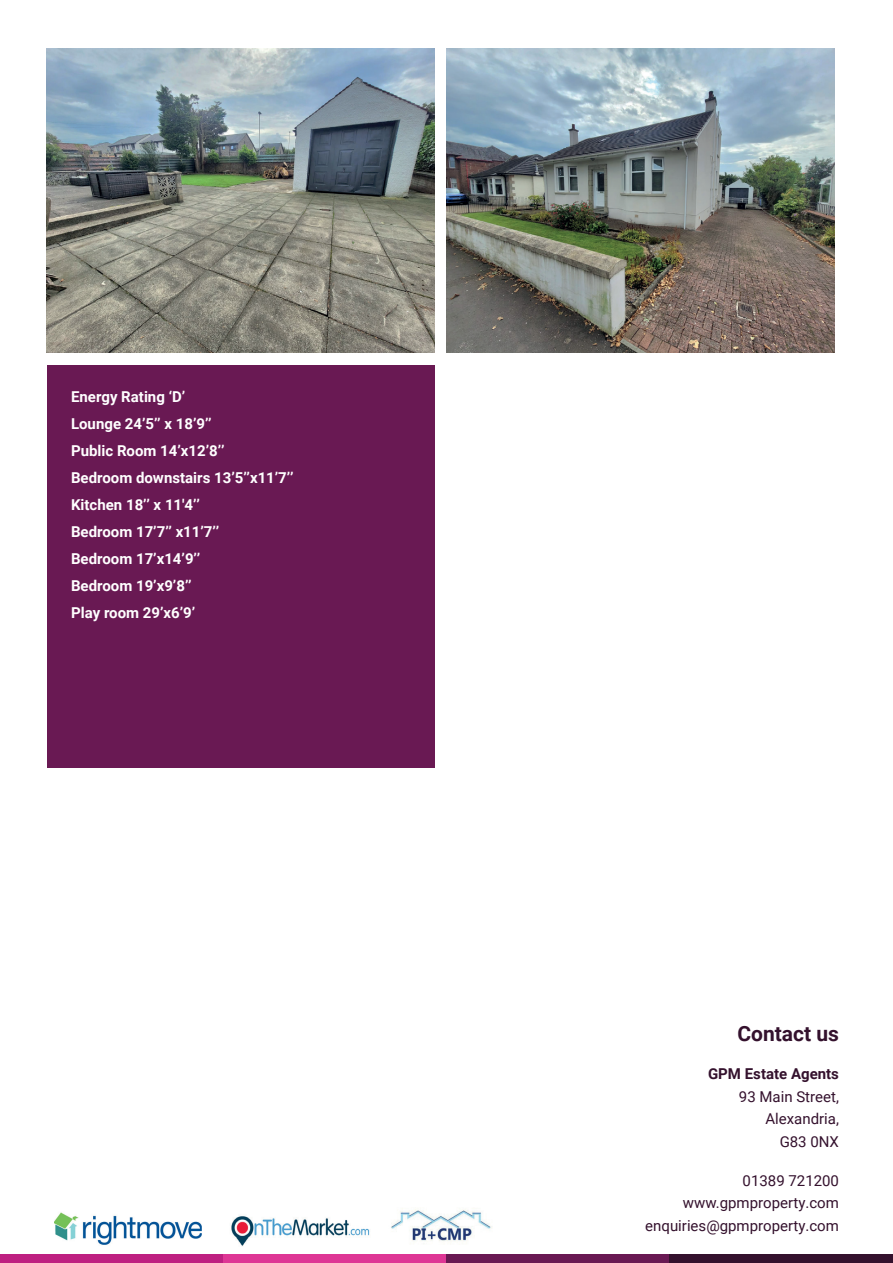
<style>
.page{position:relative;width:893px;height:1263px;background:#fff}
.page>*{position:absolute;margin:0;border:0;box-sizing:border-box;transform-origin:0 0}
.t1{font:700 21px "Roboto";color:#34112d}
.t2{font:700 15px/27px "Roboto";color:#fff}
.t3{font:15px/22.5px "Roboto";color:#34112d;text-align:right}
.t4{font:700 15px "Roboto";color:#34112d}
</style>
<div class="page">
<div style="left:0;top:1254px;width:223px;height:9px;background:#be2081"></div>
<div style="left:223px;top:1254px;width:224px;height:9px;background:#de3695"></div>
<div style="left:447px;top:1254px;width:223px;height:9px;background:#691953"></div>
<div style="left:670px;top:1254px;width:223px;height:9px;background:#34112d"></div>
<img style="left:54px;top:1212px;width:148px;height:33px">
<img style="left:231px;top:1216px;width:139px;height:30px">
<img style="left:391px;top:1209px;width:101px;height:32px">
<div style="left:47px;top:366px;width:388px;height:402px;background:#691953"></div>
<img style="left:47px;top:49px;width:388px;height:304px">
<img style="left:446px;top:49px;width:388px;height:304px">
<p class="t2" style="left:71px;top:383px;width:224px">Energy Rating ‘D’<br>Lounge 24’5’’ x 18’9’’<br>Public Room 14’x12’8’’<br>Bedroom downstairs 13’5’’x11’7’’<br>Kitchen 18’’ x 11′4’’<br>Bedroom 17’7’’ x11’7’’<br>Bedroom 17’x14’9’’<br>Bedroom 19’x9’8’’<br>Play room 29’x6’9’</p>
<h1 class="t1" style="left:737px;top:1019px;width:103px">Contact us</h1>
<p class="t4" style="left:708px;top:1063px;width:132px">GPM Estate Agents</p>
<p class="t3" style="left:739px;top:1084px;width:102px">93 Main Street,<br>Alexandria,<br>G83 0NX</p>
<p class="t3" style="left:645px;top:1168px;width:195px">01389 721200 www.gpmproperty.com enquiries@gpmproperty.com</p>
</div>
